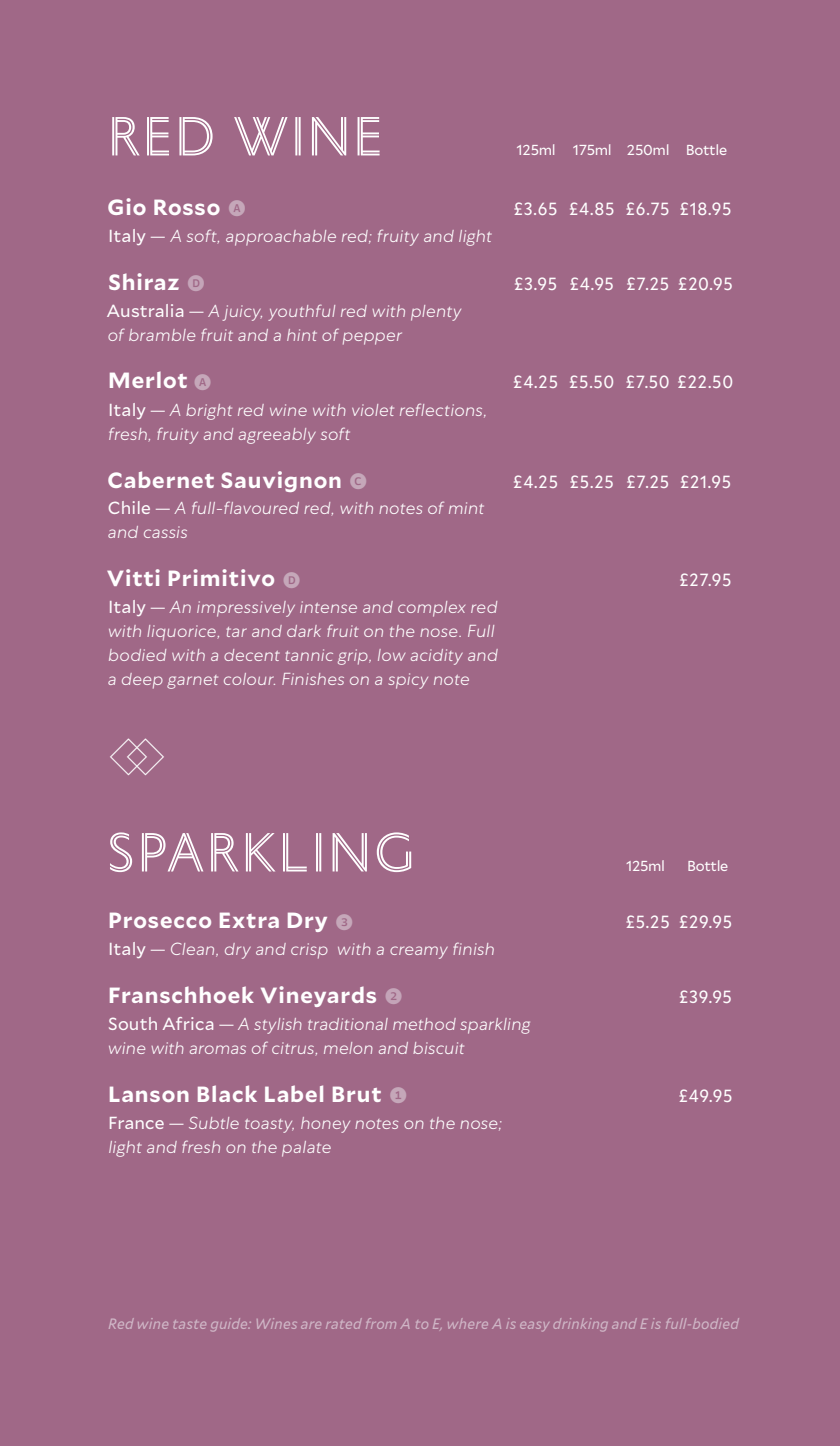
<style>
.page{position:relative;width:840px;height:1446px;background:#fff}
.page>*{position:absolute;margin:0;border:0;box-sizing:border-box;transform-origin:0 0}
.t1{font:58px "Portrait Inline Sans";letter-spacing:.065em;color:#fff}
.t2{font:700 22px "Mallory";letter-spacing:.04em;color:#fff}
.t3{font:italic 300 17.6px/24px "Centra No.1";letter-spacing:.015em;color:#fff}
.t4{font:17.6px "Mallory Compact";letter-spacing:.045em;color:#fff}
.t5{font:italic 15px "Mallory Compact";letter-spacing:.015em;color:#cfb6c6}
.t6{font:14.4px "Mallory";letter-spacing:-.02em;color:#fff}
.s1{font-family:"Mallory";font-weight:400;font-style:normal}
.s2{font-family:"Mallory";font-style:normal}
.s3{color:#c5a7b9}
</style>
<div class="page">
<div style="left:0;top:0;width:839px;height:1446px;background:#a06887"></div>
<h1 class="t1" style="left:108px;top:96px;width:275px">RED WINE</h1>
<p class="t6" style="left:516px;top:140px;width:212px">125ml 175ml 250ml Bottle</p>
<p class="t2" style="left:108px;top:191px;width:114px">Gio Rosso</p>
<p class="t4" style="left:513px;top:196px;width:219px">£3.65 £4.85 £6.75 £18.95</p>
<p class="t3" style="left:108px;top:224px;width:385px"><span class="s1">Italy</span> <span class="s2">—</span> A soft, approachable red; fruity and light</p>
<p class="t2" style="left:108px;top:265px;width:73px">Shiraz</p>
<p class="t4" style="left:514px;top:271px;width:220px">£3.95 £4.95 £7.25 £20.95</p>
<p class="t3" style="left:106px;top:298px;width:356px"><span class="s1">Australia</span> <span class="s2">—</span> A juicy, youthful red with plenty of bramble fruit and a hint of pepper</p>
<p class="t2" style="left:108px;top:364px;width:81px">Merlot</p>
<p class="t4" style="left:513px;top:370px;width:221px">£4.25 £5.50 £7.50 £22.50</p>
<p class="t3" style="left:108px;top:398px;width:381px"><span class="s1">Italy</span> <span class="s2">—</span> A bright red wine with violet reflections, fresh, fruity and agreeably soft</p>
<p class="t2" style="left:108px;top:463px;width:236px">Cabernet Sauvignon</p>
<p class="t4" style="left:513px;top:469px;width:219px">£4.25 £5.25 £7.25 £21.95</p>
<p class="t3" style="left:108px;top:496px;width:378px"><span class="s1">Chile</span> <span class="s2">—</span> A full-flavoured red, with notes of mint and cassis</p>
<p class="t2" style="left:107px;top:562px;width:170px">Vitti Primitivo</p>
<p class="t4" style="left:679px;top:567px;width:53px">£27.95</p>
<p class="t3" style="left:108px;top:595px;width:391px"><span class="s1">Italy</span> <span class="s2">—</span> An impressively intense and complex red with liquorice, tar and dark fruit on the nose. Full bodied with a decent tannic grip, low acidity and a deep garnet colour. Finishes on a spicy note</p>
<h1 class="t1" style="left:108px;top:812px;width:308px">SPARKLING</h1>
<p class="t6" style="left:625px;top:856px;width:41px">125ml</p>
<p class="t6" style="left:686px;top:856px;width:43px">Bottle</p>
<p class="t2" style="left:108px;top:904px;width:247px">Prosecco Extra Dry <span class="s3">✓</span></p>
<p class="t4" style="left:625px;top:909px;width:108px">£5.25 £29.95</p>
<p class="t3" style="left:108px;top:937px;width:388px"><span class="s1">Italy</span> <span class="s2">—</span> Clean, dry and crisp with a creamy finish</p>
<p class="t2" style="left:108px;top:978px;width:270px">Franschhoek Vineyards</p>
<p class="t4" style="left:678px;top:984px;width:54px">£39.95</p>
<p class="t3" style="left:108px;top:1012px;width:424px"><span class="s1">South Africa</span> <span class="s2">—</span> A stylish traditional method sparkling wine with aromas of citrus, melon and biscuit</p>
<p class="t2" style="left:108px;top:1077px;width:275px">Lanson Black Label Brut</p>
<p class="t4" style="left:678px;top:1083px;width:55px">£49.95</p>
<p class="t3" style="left:108px;top:1111px;width:395px"><span class="s1">France</span> <span class="s2">—</span> Subtle toasty, honey notes on the nose; light and fresh on the palate</p>
<p class="t5" style="left:108px;top:1313px;width:632px">Red wine taste guide: Wines are rated from A to E, where A is easy drinking and E is full-bodied</p>
</div>
